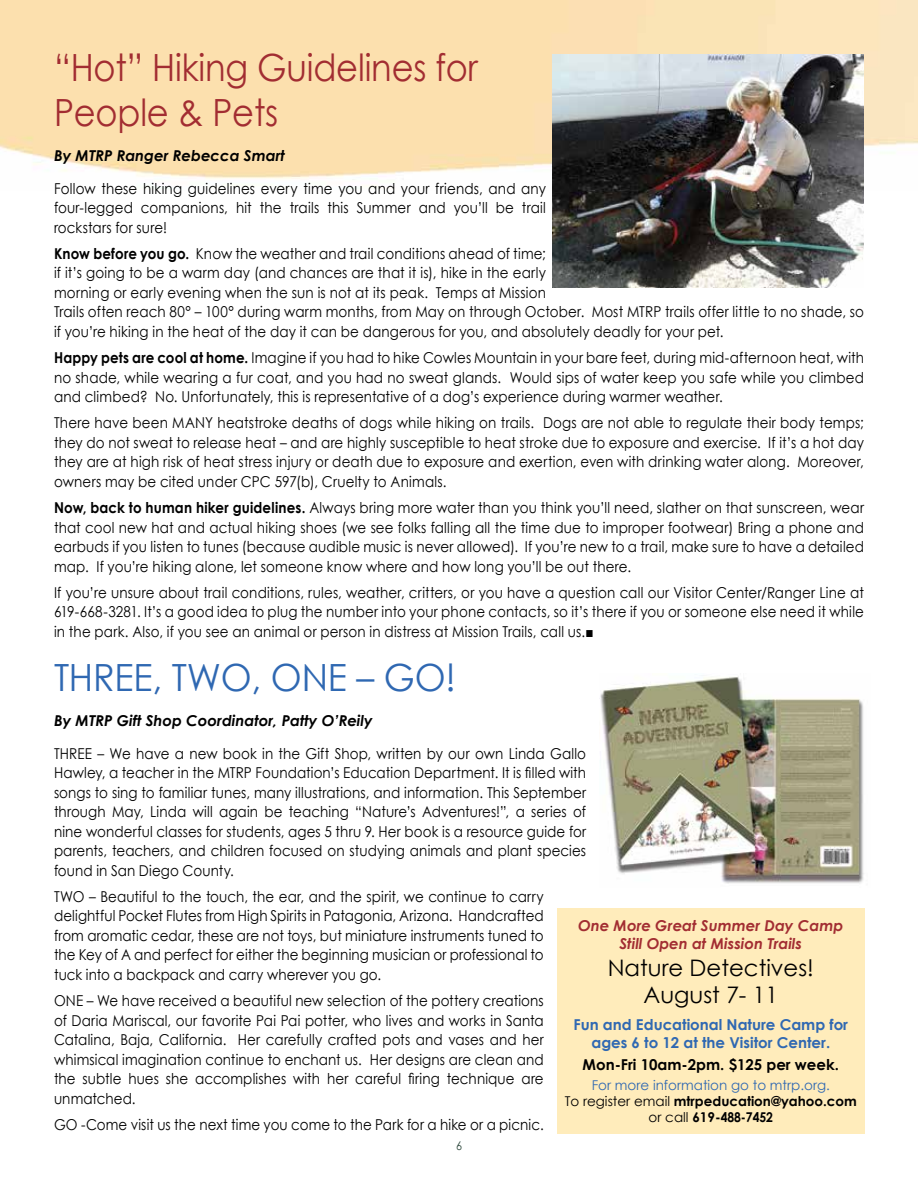
<style>
.page{position:relative;width:918px;height:1188px;background:#fff}
.page>*{position:absolute;margin:0;border:0;box-sizing:border-box;transform-origin:0 0}
.t1{font:37.5px/45px "Century Gothic";letter-spacing:-.005em;color:#a22d32;scale:.9 1}
.t2{font:37.5px "Century Gothic";letter-spacing:-.005em;color:#2f68b2;scale:.95 1}
.t3{font:22.8px/27.3px "Century Gothic";color:#000;text-align:center}
.t4{font:15px/19.5px "Century Gothic";letter-spacing:.01em;color:#000;text-align:justify;scale:.9 1}
.t5{font:italic 700 15px "Century Gothic";color:#000}
.t6{font:700 15px/18px "Century Gothic";color:#2f68b2;text-align:center}
.t7{font:italic 700 15px/18px "Century Gothic";color:#a22d32;text-align:center}
.t8{font:700 15px "Century Gothic";color:#000}
.t9{font:700 13.5px/16.2px "Century Gothic";color:#000;text-align:center}
.t10{font:12px "Century Gothic";color:#2d483c;scale:.9 1}
.s1{font-weight:700}
.s2{font-weight:400;color:#2f68b2}
.s3{font-weight:400}
</style>
<div class="page">
<img style="left:0;top:0;width:918px;height:190px">
<div style="left:557px;top:908px;width:307px;height:226px;background:#ffecbb"></div>
<img style="left:553px;top:54px;width:311px;height:233px">
<img style="left:600px;top:675px;width:264px;height:209px">
<h1 class="t1" style="left:54px;top:45px;width:473px">“Hot” Hiking Guidelines for<br>People &amp; Pets</h1>
<p class="t5" style="left:54px;top:144px;width:232px">By MTRP Ranger Rebecca Smart</p>
<p class="t4" style="left:54px;top:178px;width:548px">Follow these hiking guidelines every time you and your friends, and any four-legged companions, hit the trails this Summer and you’ll be trail rockstars for sure!</p>
<p class="t4" style="left:54px;top:244px;width:902px;text-align:left"><span class="s1">Know before you go.</span> Know the weather and trail conditions ahead of time;<br>if it’s going to be a warm day (and chances are that it is), hike in the early<br>morning or early evening when the sun is not at its peak. Temps at Mission<br>Trails often reach 80° – 100° during warm months, from May on through October. Most MTRP trails offer little to no shade, so if you’re hiking in the heat of the day it can be dangerous for you, and absolutely deadly for your pet.</p>
<p class="t4" style="left:54px;top:348px;width:902px"><span class="s1">Happy pets are cool at home.</span> Imagine if you had to hike Cowles Mountain in your bare feet, during mid-afternoon heat, with no shade, while wearing a fur coat, and you had no sweat glands. Would sips of water keep you safe while you climbed and climbed? No. Unfortunately, this is representative of a dog’s experience during warmer weather.</p>
<p class="t4" style="left:54px;top:413px;width:902px">There have been MANY heatstroke deaths of dogs while hiking on trails. Dogs are not able to regulate their body temps; they do not sweat to release heat – and are highly susceptible to heat stroke due to exposure and exercise. If it’s a hot day they are at high risk of heat stress injury or death due to exposure and exertion, even with drinking water along. Moreover, owners may be cited under CPC 597(b), Cruelty to Animals.</p>
<p class="t4" style="left:54px;top:498px;width:902px"><span class="s1">Now, back to human hiker guidelines.</span> Always bring more water than you think you’ll need, slather on that sunscreen, wear that cool new hat and actual hiking shoes (we see folks falling all the time due to improper footwear) Bring a phone and earbuds if you listen to tunes (because audible music is never allowed). If you’re new to a trail, make sure to have a detailed map. If you’re hiking alone, let someone know where and how long you’ll be out there.</p>
<p class="t4" style="left:54px;top:583px;width:902px">If you’re unsure about trail conditions, rules, weather, critters, or you have a question call our Visitor Center/Ranger Line at 619-668-3281. It’s a good idea to plug the number into your phone contacts, so it’s there if you or someone else need it while in the park. Also, if you see an animal or person in distress at Mission Trails, call us.■</p>
<h1 class="t2" style="left:54px;top:651px;width:425px">THREE, TWO, ONE – GO!</h1>
<p class="t5" style="left:54px;top:709px;width:320px">By MTRP Gift Shop Coordinator, Patty O’Reily</p>
<p class="t4" style="left:54px;top:743px;width:593px">THREE – We have a new book in the Gift Shop, written by our own Linda Gallo Hawley, a teacher in the MTRP Foundation’s Education Department. It is filled with songs to sing to familiar tunes, many illustrations, and information. This September through May, Linda will again be teaching “Nature’s Adventures!”, a series of nine wonderful classes for students, ages 5 thru 9. Her book is a resource guide for parents, teachers, and children focused on studying animals and plant species found in San Diego County.</p>
<p class="t4" style="left:54px;top:887px;width:546px">TWO – Beautiful to the touch, the ear, and the spirit, we continue to carry delightful Pocket Flutes from High Spirits in Patagonia, Arizona. Handcrafted from aromatic cedar, these are not toys, but miniature instruments tuned to the Key of A and perfect for either the beginning musician or professional to tuck into a backpack and carry wherever you go.</p>
<p class="t4" style="left:54px;top:991px;width:546px">ONE – We have received a beautiful new selection of the pottery creations of Daria Mariscal, our favorite Pai Pai potter, who lives and works in Santa Catalina, Baja, California. Her carefully crafted pots and vases and her whimsical imagination continue to enchant us. Her designs are clean and the subtle hues she accomplishes with her careful firing technique are unmatched.</p>
<p class="t4" style="left:54px;top:1115px;width:546px">GO -Come visit us the next time you come to the Park for a hike or a picnic.</p>
<p class="t7" style="left:578px;top:916px;width:267px">One More Great Summer Day Camp<br>Still Open at Mission Trails</p>
<h2 class="t3" style="left:608px;top:954px;width:208px">Nature Detectives!<br>August 7- 11</h2>
<p class="t6" style="left:574px;top:1015px;width:276px">Fun and Educational Nature Camp for ages 6 to 12 at the Visitor Center.</p>
<p class="t8" style="left:583px;top:1053px;width:258px">Mon-Fri 10am-2pm. $125 per week.</p>
<p class="t9" style="left:565px;top:1076px;width:294px"><span class="s2">For more information go to mtrp.org.<br></span><span class="s3">To register email</span> mtrpeducation@yahoo.com <span class="s3">or call</span> 619-488-7452</p>
<p class="t10" style="left:456px;top:1137px;width:8px">6</p>
</div>
